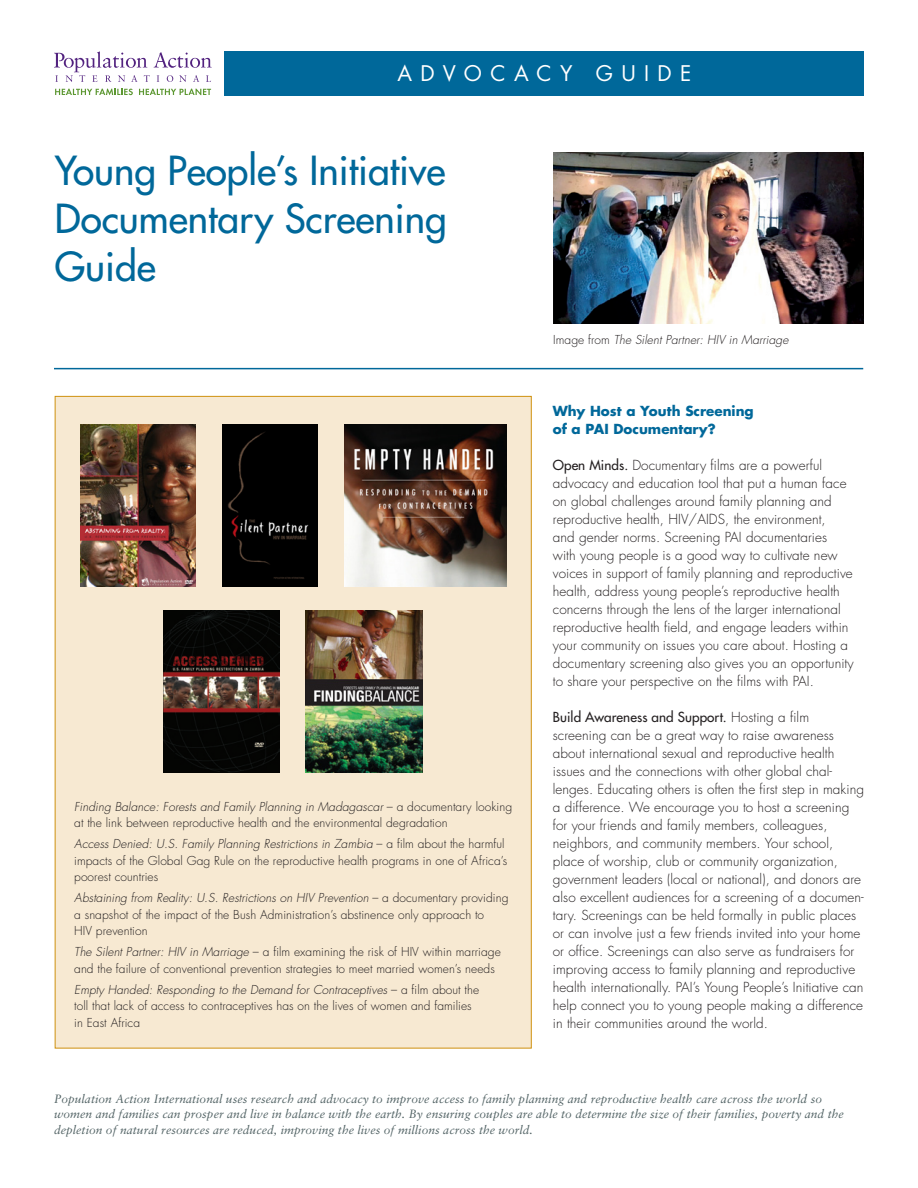
<style>
.page{position:relative;width:918px;height:1188px;background:#fff}
.page>*{position:absolute;margin:0;border:0;box-sizing:border-box;transform-origin:0 0}
.Main_Title_v2{font:39px/48px "Futura";color:#00689a}
.t1{font:21px "Futura";letter-spacing:.4em;color:#fff}
.t2{font:300 13.5px/18px "Futura";letter-spacing:.005em;color:#231f20}
.HeadersTop_Level{font:700 13.5px/18px "Futura";color:#00689a}
.photo_caption{font:300 12px/16.5px "Futura";letter-spacing:.005em;color:#231f20}
.mission{font:italic 12px/15.8px "Sabon";letter-spacing:.005em;color:#526365}
.photo_caption-2{font:italic 300 12px "Futura";letter-spacing:.005em;color:#231f20}
.s1{font-style:italic}
.s2{font-style:normal}
.s3{font-weight:400}
</style>
<div class="page">
<hr style="left:54px;top:368px;width:809px;height:1px;background:#00689a">
<svg style="left:55px;top:89px;width:78px;height:6px"></svg>
<svg style="left:139px;top:89px;width:72px;height:6px"></svg>
<svg style="left:54px;top:51px;width:158px;height:31px"></svg>
<div style="left:225px;top:51px;width:639px;height:45px;background:#00689a"></div>
<div style="left:55px;top:396px;width:477px;height:653px;background:#f7e9d2;border:1px solid #cf910f"></div>
<img style="left:553px;top:153px;width:311px;height:171px">
<img style="left:164px;top:610px;width:115px;height:162px">
<img style="left:305px;top:610px;width:118px;height:162px">
<img style="left:80px;top:424px;width:116px;height:162px">
<img style="left:223px;top:424px;width:94px;height:162px">
<img style="left:345px;top:425px;width:161px;height:161px">
<p class="t1" style="left:398px;top:59px;width:295px">ADVOCACY GUIDE</p>
<p class="Main_Title_v2" style="left:55px;top:147px;width:392px">Young People’s Initiative</p>
<p class="Main_Title_v2" style="left:55px;top:195px;width:394px">Documentary Screening<br>Guide</p>
<p class="photo_caption" style="left:74px;top:798px;width:439px"><span class="s1">Finding Balance: Forests and Family Planning in Madagascar</span> – a documentary looking at the link between reproductive health and the environmental degradation</p>
<p class="photo_caption" style="left:74px;top:836px;width:435px"><span class="s1">Access Denied: U.S. Family Planning Restrictions in Zambia</span> – a film about the harmful impacts of the Global Gag Rule on the reproductive health programs in one of Africa’s poorest countries</p>
<p class="photo_caption" style="left:74px;top:890px;width:436px"><span class="s1">Abstaining from Reality: U.S. Restrictions on HIV Prevention</span> – a documentary providing a snapshot of the impact of the Bush Administration’s abstinence only approach to<br>HIV prevention</p>
<p class="photo_caption" style="left:74px;top:944px;width:428px"><span class="s1">The Silent Partner: HIV in Marriage</span> – a film examining the risk of HIV within marriage and the failure of conventional prevention strategies to meet married women’s needs</p>
<p class="photo_caption" style="left:74px;top:981px;width:407px"><span class="s1">Empty Handed: Responding to the Demand for Contraceptives</span> – a film about the toll that lack of access to contraceptives has on the lives of women and families in East Africa</p>
<p class="photo_caption-2" style="left:553px;top:331px;width:237px"><span class="s2">Image from</span> The Silent Partner: HIV in Marriage</p>
<p class="HeadersTop_Level" style="left:553px;top:401px;width:202px">Why Host a Youth Screening of a PAI Documentary?</p>
<p class="t2" style="left:553px;top:456px;width:302px"><span class="s3">Open Minds.</span> Documentary films are a powerful advocacy and education tool that put a human face on global challenges around family planning and reproductive health, HIV/AIDS, the environment,<br>and gender norms. Screening PAI documentaries<br>with young people is a good way to cultivate new voices in support of family planning and reproductive health, address young people’s reproductive health concerns through the lens of the larger international reproductive health field, and engage leaders within your community on issues you care about. Hosting a documentary screening also gives you an opportunity to share your perspective on the films with PAI.</p>
<p class="t2" style="left:553px;top:708px;width:313px"><span class="s3">Build Awareness and Support.</span> Hosting a film screening can be a great way to raise awareness about international sexual and reproductive health issues and the connections with other global chal&shy;lenges. Educating others is often the first step in making a difference. We encourage you to host a screening for your friends and family members, colleagues, neighbors, and community members. Your school, place of worship, club or community organization, government leaders (local or national), and donors are also excellent audiences for a screening of a documen&shy;tary. Screenings can be held formally in public places or can involve just a few friends invited into your home or office. Screenings can also serve as fundraisers for improving access to family planning and reproductive health internationally. PAI’s Young People’s Initiative can help connect you to young people making a difference in their communities around the world.</p>
<p class="mission" style="left:54px;top:1090px;width:791px">Population Action International uses research and advocacy to improve access to family planning and reproductive health care across the world so women and families can prosper and live in balance with the earth. By ensuring couples are able to determine the size of their families, poverty and the depletion of natural resources are reduced, improving the lives of millions across the world.</p>
</div>
